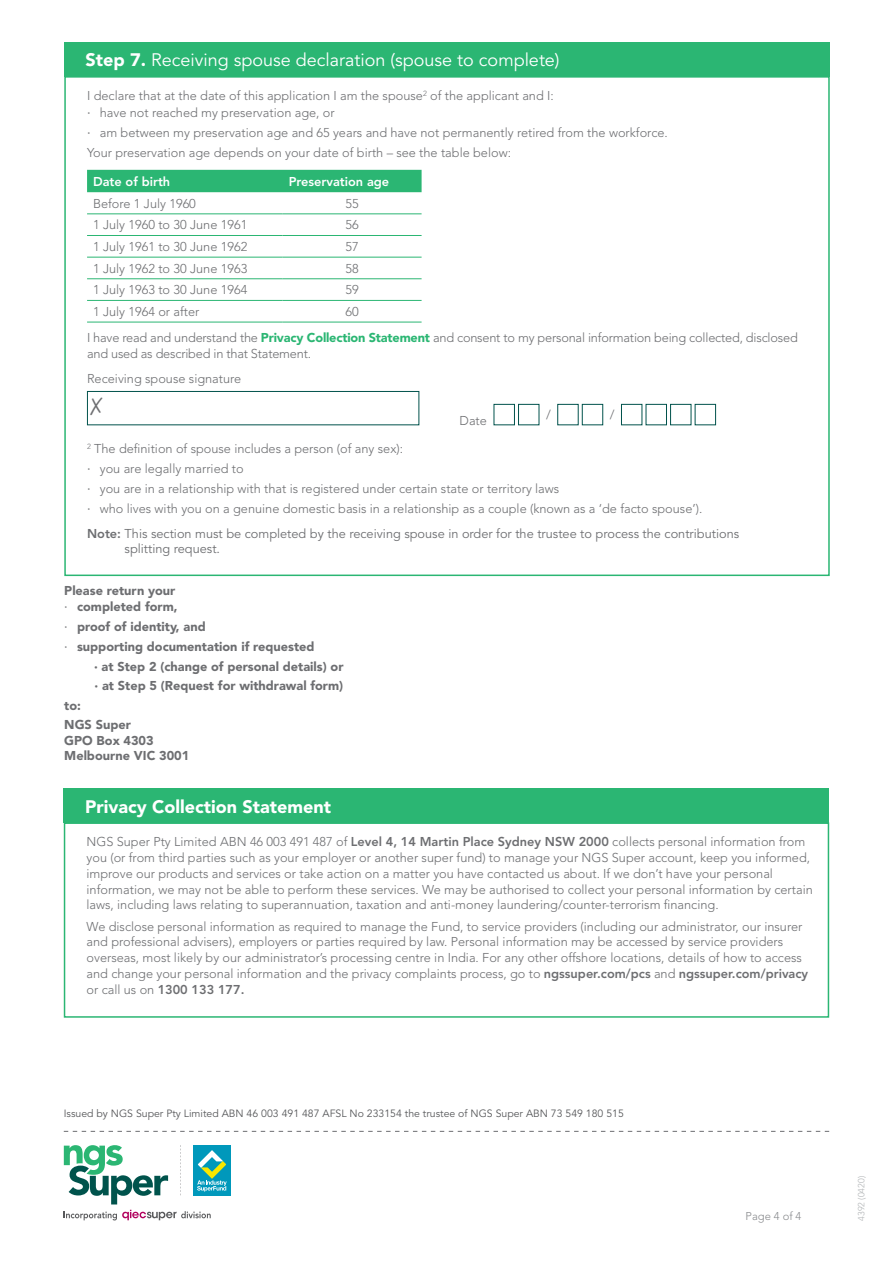
<style>
.page{position:relative;width:893px;height:1263px;background:#fff}
.page>*{position:absolute;margin:0;border:0;box-sizing:border-box;transform-origin:0 0}
.t1{font:18px "Avenir LT Std";color:#fff}
.t2{font:900 18px "Avenir LT Std";color:#fff}
.t3{font:300 12.75px/15.8px "Avenir LT Std";color:#6d6e71}
.t4{font:900 12.75px/15.8px "Avenir LT Std";color:#6d6e71}
.t5{font:12.75px/15.8px "Avenir LT Std";color:#6d6e71}
.t6{font:800 12.75px "Avenir LT Std";color:#fff}
.t7{font:300 11.25px "Avenir LT Std";color:#888a8d}
.t8{font:10.5px "Avenir LT Std";color:#58595b}
.t9{font:300 9px "Avenir LT Std";color:#b1b4b6}
.s1{font-weight:900}
.s2{font-weight:400}
.s3{font-weight:900;color:#2bb673}
.s4{font-weight:800}
</style>
<div class="page">
<svg style="left:64px;top:1131px;width:765px;height:1px"></svg>
<div style="left:193px;top:1145px;width:38px;height:50px;background:#0098bb"></div>
<svg style="left:64px;top:1145px;width:104px;height:59px"></svg>
<svg style="left:180px;top:1145px;width:1px;height:50px"></svg>
<svg style="left:197px;top:1150px;width:30px;height:41px"></svg>
<svg style="left:64px;top:1210px;width:147px;height:10px"></svg>
<div style="left:87px;top:170px;width:335px;height:22px;background:#2bb673"></div>
<hr style="left:87px;top:213px;width:196px;height:1px;background:#2bb673">
<hr style="left:283px;top:213px;width:139px;height:1px;background:#2bb673">
<hr style="left:87px;top:235px;width:196px;height:1px;background:#2bb673">
<hr style="left:283px;top:235px;width:139px;height:1px;background:#2bb673">
<hr style="left:87px;top:257px;width:196px;height:1px;background:#2bb673">
<hr style="left:283px;top:257px;width:139px;height:1px;background:#2bb673">
<hr style="left:87px;top:278px;width:196px;height:1px;background:#2bb673">
<hr style="left:283px;top:278px;width:139px;height:1px;background:#2bb673">
<hr style="left:87px;top:300px;width:196px;height:1px;background:#2bb673">
<hr style="left:283px;top:300px;width:139px;height:1px;background:#2bb673">
<hr style="left:87px;top:322px;width:196px;height:1px;background:#2bb673">
<hr style="left:283px;top:322px;width:139px;height:1px;background:#2bb673">
<div style="left:87px;top:391px;width:332px;height:34px;border:1px solid #00524c"></div>
<div style="left:494px;top:404px;width:21px;height:21px;border:1px solid #00524c"></div>
<div style="left:518px;top:404px;width:21px;height:21px;border:1px solid #00524c"></div>
<div style="left:557px;top:404px;width:22px;height:21px;border:1px solid #00524c"></div>
<div style="left:582px;top:404px;width:21px;height:21px;border:1px solid #00524c"></div>
<div style="left:621px;top:404px;width:21px;height:21px;border:1px solid #00524c"></div>
<div style="left:646px;top:404px;width:21px;height:21px;border:1px solid #00524c"></div>
<div style="left:670px;top:404px;width:21px;height:21px;border:1px solid #00524c"></div>
<div style="left:695px;top:404px;width:21px;height:21px;border:1px solid #00524c"></div>
<div style="left:64px;top:43px;width:766px;height:34px;background:#2bb673"></div>
<div style="left:64px;top:822px;width:765px;height:196px;border:2px solid #2bb673"></div>
<div style="left:64px;top:789px;width:765px;height:34px;background:#2bb673"></div>
<h1 class="t1" style="left:86px;top:50px;width:476px"><span class="s1">Step 7.</span> Receiving spouse declaration (spouse to complete)</h1>
<p class="t3" style="left:87px;top:87px;width:468px;line-height:17px">I declare that at the date of this application I am the spouse<sup>2</sup> of the applicant and I: <span class="s2">·</span> have not reached my preservation age, or</p>
<p class="t3" style="left:87px;top:123px;width:582px;line-height:20px"><span class="s2">·</span> am between my preservation age and 65 years and have not permanently retired from the workforce.<br>Your preservation age depends on your date of birth – see the table below:</p>
<p class="t6" style="left:93px;top:174px;width:79px">Date of birth</p>
<p class="t6" style="left:289px;top:174px;width:102px">Preservation age</p>
<p class="t3" style="left:93px;top:196px;width:104px">Before 1 July 1960</p>
<p class="t3" style="left:345px;top:196px;width:15px">55</p>
<p class="t3" style="left:93px;top:217px;width:156px">1 July 1960 to 30 June 1961</p>
<p class="t3" style="left:345px;top:217px;width:15px">56</p>
<p class="t3" style="left:93px;top:239px;width:156px">1 July 1961 to 30 June 1962</p>
<p class="t3" style="left:345px;top:239px;width:15px">57</p>
<p class="t3" style="left:93px;top:261px;width:156px">1 July 1962 to 30 June 1963</p>
<p class="t3" style="left:345px;top:261px;width:15px">58</p>
<p class="t3" style="left:93px;top:282px;width:156px">1 July 1963 to 30 June 1964</p>
<p class="t3" style="left:345px;top:282px;width:15px">59</p>
<p class="t3" style="left:93px;top:304px;width:108px">1 July 1964 or after</p>
<p class="t3" style="left:87px;top:298px;width:712px;line-height:26.4px;text-indent:258px">60<br>I have read and understand the <span class="s3">Privacy Collection Statement</span> and consent to my personal information being collected, disclosed</p>
<p class="t3" style="left:87px;top:341px;width:226px;line-height:25px">and used as described in that Statement.<br>Receiving spouse signature</p>
<p class="t3" style="left:460px;top:413px;width:29px">Date</p>
<p class="t3" style="left:546px;top:407px;width:6px">/</p>
<p class="t3" style="left:610px;top:407px;width:6px">/</p>
<p class="t3" style="left:87px;top:439px;width:617px;line-height:20px"><sup>2</sup> The definition of spouse includes a person (of any sex):<br><span class="s2">·</span> you are legally married to<br><span class="s2">·</span> you are in a relationship with that is registered under certain state or territory laws<br><span class="s2">·</span> who lives with you on a genuine domestic basis in a relationship as a couple (known as a ‘de facto spouse’).</p>
<p class="t5" style="left:125px;top:526px;width:616px;text-indent:-38px"><span class="s4">Note:</span> This section must be completed by the receiving spouse in order for the trustee to process the contributions splitting request.</p>
<p class="t4" style="left:64px;top:583px;width:115px">Please return your <span class="s2">·</span> completed form,</p>
<p class="t4" style="left:64px;top:618px;width:143px"><span class="s2">·</span> proof of identity, and</p>
<p class="t4" style="left:64px;top:638px;width:252px"><span class="s2">·</span> supporting documentation if requested</p>
<p class="t4" style="left:94px;top:658px;width:251px">∙ at Step 2 (change of personal details) or</p>
<p class="t4" style="left:94px;top:678px;width:250px">∙ at Step 5 (Request for withdrawal form)</p>
<p class="t4" style="left:64px;top:697px;width:18px">to:</p>
<p class="t4" style="left:64px;top:717px;width:68px">NGS Super</p>
<p class="t4" style="left:64px;top:733px;width:127px;line-height:15.3px">GPO Box 4303<br>Melbourne VIC 3001</p>
<h1 class="t2" style="left:85px;top:795px;width:247px">Privacy Collection Statement</h1>
<p class="t3" style="left:87px;top:834px;width:728px">NGS Super Pty Limited ABN 46 003 491 487 of <span class="s4">Level 4, 14 Martin Place Sydney NSW 2000</span> collects personal information from you (or from third parties such as your employer or another super fund) to manage your NGS Super account, keep you informed, improve our products and services or take action on a matter you have contacted us about. If we don’t have your personal information, we may not be able to perform these services. We may be authorised to collect your personal information by certain laws, including laws relating to superannuation, taxation and anti-money laundering/counter-terrorism financing.</p>
<p class="t3" style="left:87px;top:918px;width:723px">We disclose personal information as required to manage the Fund, to service providers (including our administrator, our insurer and professional advisers), employers or parties required by law. Personal information may be accessed by service providers overseas, most likely by our administrator’s processing centre in India. For any other offshore locations, details of how to access and change your personal information and the privacy complaints process, go to <span class="s4">ngssuper.com/pcs</span> and <span class="s4">ngssuper.com/privacy </span>or call us on <span class="s4">1300 133 177.</span></p>
<p class="t8" style="left:64px;top:1107px;width:562px">Issued by NGS Super Pty Limited ABN 46 003 491 487 AFSL No 233154 the trustee of NGS Super ABN 73 549 180 515</p>
<p class="t7" style="left:746px;top:1215px;width:57px">Page 4 of 4</p>
<p class="t9" style="left:856px;top:1220px;width:46px;rotate:-90deg">4392 (0420)</p>
</div>
